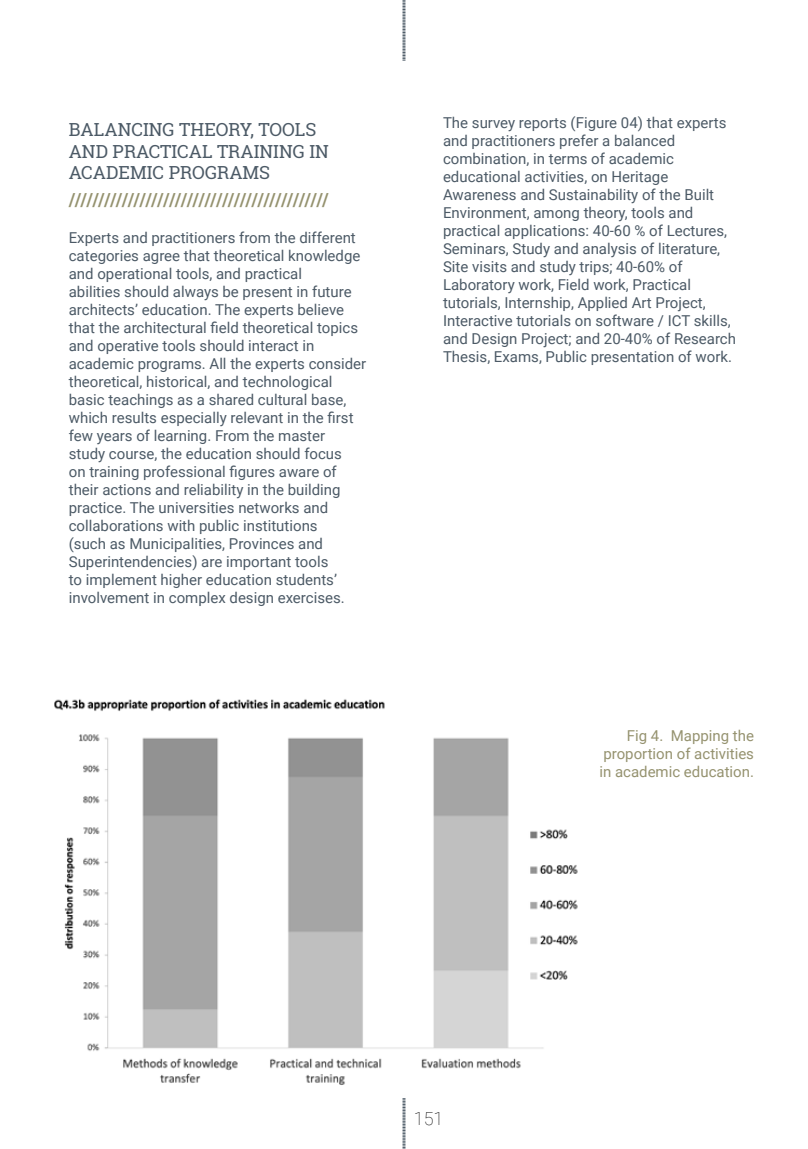
<style>
.page{position:relative;width:808px;height:1149px;background:#fff}
.page>*{position:absolute;margin:0;border:0;box-sizing:border-box;transform-origin:0 0}
.t1{font:18px/21.6px "Roboto Slab";color:#4c5a66}
.t2{font:700 18px "Roboto";color:#95926f}
.t3{font:100 18px "Roboto";color:#000}
.t4{font:15px/18px "Roboto";color:#4c5a66}
.t5{font:15px/18px "Roboto";color:#95926f;text-align:justify}
</style>
<div class="page">
<svg style="left:402px;top:1098px;width:3px;height:51px"></svg>
<svg style="left:402px;top:0;width:3px;height:61px"></svg>
<img style="left:54px;top:699px;width:524px;height:386px">
<p class="t1" style="left:69px;top:118px;width:262px">BALANCING THEORY, TOOLS<br>AND PRACTICAL TRAINING IN<br>ACADEMIC PROGRAMS</p>
<p class="t4" style="left:443px;top:113px;width:294px">The survey reports (Figure 04) that experts and practitioners prefer a balanced combination, in terms of academic educational activities, on Heritage Awareness and Sustainability of the Built Environment, among theory, tools and practical applications: 40-60 % of Lectures, Seminars, Study and analysis of literature, Site visits and study trips; 40-60% of Laboratory work, Field work, Practical tutorials, Internship, Applied Art Project, Interactive tutorials on software / ICT skills, and Design Project; and 20-40% of Research Thesis, Exams, Public presentation of work.</p>
<p class="t2" style="left:69px;top:187px;width:262px">////////////////////////////////////////////</p>
<p class="t4" style="left:69px;top:228px;width:299px">Experts and practitioners from the different categories agree that theoretical knowledge and operational tools, and practical<br>abilities should always be present in future architects’ education. The experts believe that the architectural field theoretical topics and operative tools should interact in academic programs. All the experts consider theoretical, historical, and technological basic teachings as a shared cultural base, which results especially relevant in the first few years of learning. From the master<br>study course, the education should focus<br>on training professional figures aware of their actions and reliability in the building practice. The universities networks and collaborations with public institutions<br>(such as Municipalities, Provinces and Superintendencies) are important tools<br>to implement higher education students’ involvement in complex design exercises.</p>
<p class="t3" style="left:414px;top:1105px;width:31px">151</p>
<p class="t5" style="left:599px;top:725px;width:156px;text-indent:27px">Fig 4. Mapping the proportion of activities in academic education.</p>
</div>
